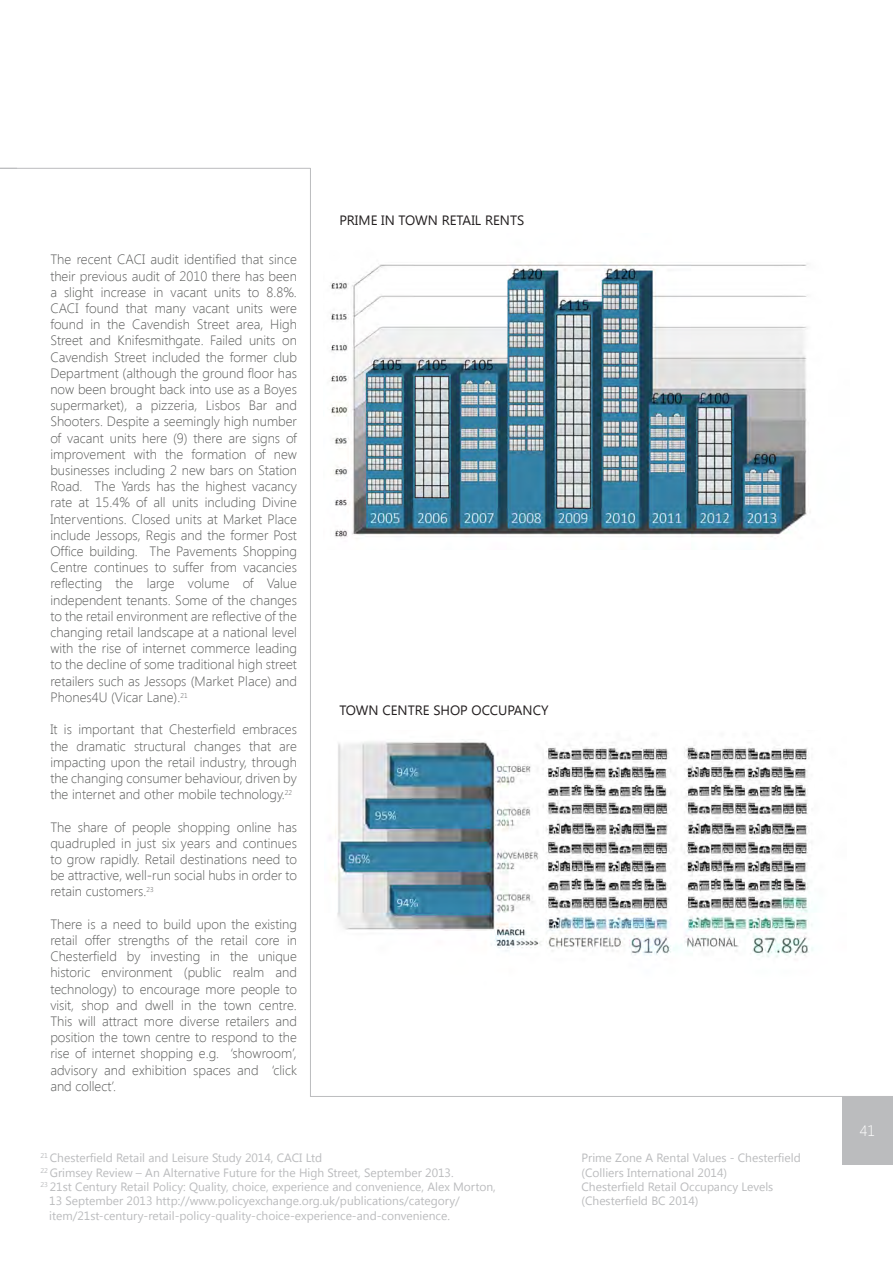
<style>
.page{position:relative;width:893px;height:1263px;background:#fff}
.page>*{position:absolute;margin:0;border:0;box-sizing:border-box;transform-origin:0 0}
.t1{font:300 15px "Segoe UI";color:#fff}
.Body_Text{font:300 13.5px/16.2px "Segoe UI";color:#595a59;text-align:justify}
.SUB_TITLE{font:13.5px "Segoe UI";color:#231f20}
.t2{font:12px/14.4px "Segoe UI";color:#bbbcbe}
</style>
<div class="page">
<div style="left:842px;top:1096px;width:51px;height:68px;background:#bbbcbe"></div>
<hr style="left:0;top:168px;width:310px;height:1px;background:#bbbcbe">
<hr style="left:310px;top:168px;width:1px;height:929px;background:#bbbcbe">
<hr style="left:310px;top:1096px;width:583px;height:1px;background:#bbbcbe">
<img style="left:333px;top:739px;width:481px;height:219px">
<img style="left:330px;top:262px;width:478px;height:276px">
<p class="Body_Text" style="left:50px;top:251px;width:248px">The recent CACI audit identified that since their previous audit of 2010 there has been a slight increase in vacant units to 8.8%.<br>CACI found that many vacant units were found in the Cavendish Street area, High Street and Knifesmithgate. Failed units on Cavendish Street included the former club Department (although the ground floor has now been brought back into use as a Boyes supermarket), a pizzeria, Lisbos Bar and Shooters. Despite a seemingly high number of vacant units here (9) there are signs of improvement with the formation of new businesses including 2 new bars on Station Road. The Yards has the highest vacancy rate at 15.4% of all units including Divine Interventions. Closed units at Market Place include Jessops, Regis and the former Post Office building. The Pavements Shopping Centre continues to suffer from vacancies reflecting the large volume of Value independent tenants. Some of the changes to the retail environment are reflective of the changing retail landscape at a national level with the rise of internet commerce leading to the decline of some traditional high street retailers such as Jessops (Market Place) and Phones4U (Vicar Lane).<sup>21</sup></p>
<p class="Body_Text" style="left:50px;top:721px;width:248px">It is important that Chesterfield embraces the dramatic structural changes that are impacting upon the retail industry, through the changing consumer behaviour, driven by the internet and other mobile technology.<sup>22</sup></p>
<p class="Body_Text" style="left:50px;top:818px;width:248px">The share of people shopping online has quadrupled in just six years and continues to grow rapidly. Retail destinations need to be attractive, well-run social hubs in order to retain customers.<sup>23</sup></p>
<p class="Body_Text" style="left:50px;top:915px;width:248px">There is a need to build upon the existing retail offer strengths of the retail core in Chesterfield by investing in the unique historic environment (public realm and technology) to encourage more people to visit, shop and dwell in the town centre.<br>This will attract more diverse retailers and position the town centre to respond to the rise of internet shopping e.g. ‘showroom’, advisory and exhibition spaces and ‘click and collect’.</p>
<p class="SUB_TITLE" style="left:339px;top:211px;width:186px">PRIME IN TOWN RETAIL RENTS</p>
<p class="SUB_TITLE" style="left:339px;top:701px;width:211px">TOWN CENTRE SHOP OCCUPANCY</p>
<p class="t2" style="left:40px;top:1150px;width:283px"><sup>21</sup> Chesterfield Retail and Leisure Study 2014, CACI Ltd</p>
<p class="t2" style="left:40px;top:1164px;width:415px"><sup>22</sup> Grimsey Review – An Alternative Future for the High Street, September 2013.</p>
<p class="t2" style="left:40px;top:1179px;width:457px"><sup>23</sup> 21st Century Retail Policy: Quality, choice, experience and convenience, Alex Morton,</p>
<p class="t2" style="left:49px;top:1193px;width:412px">13 September 2013 http://www.policyexchange.org.uk/publications/category/ item/21st-century-retail-policy-quality-choice-experience-and-convenience.</p>
<p class="t2" style="left:581px;top:1150px;width:221px">Prime Zone A Rental Values - Chesterfield (Colliers International 2014)</p>
<p class="t2" style="left:581px;top:1179px;width:193px">Chesterfield Retail Occupancy Levels (Chesterfield BC 2014)</p>
<p class="t1" style="left:860px;top:1120px;width:17px">41</p>
</div>
